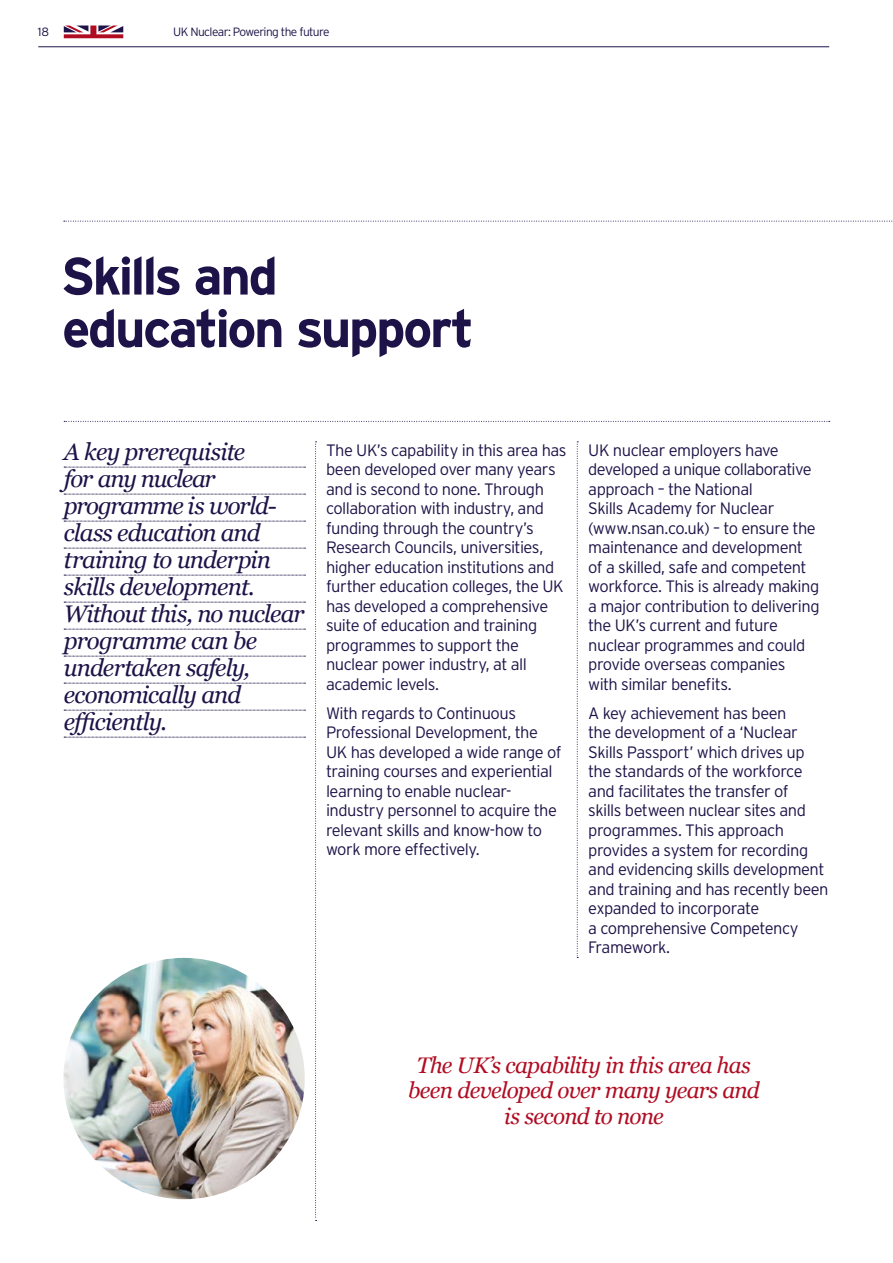
<style>
.page{position:relative;width:893px;height:1263px;background:#fff}
.page>*{position:absolute;margin:0;border:0;box-sizing:border-box;transform-origin:0 0}
.Page_Heading_35_37pt{font:700 52.5px "Interstate";letter-spacing:-.05em;color:#1e1348}
.Standfirst_16_18pt_l{font:italic 24px "Georgia";letter-spacing:-.035em;color:#1e1348}
.t1{font:italic 22.5px/25.5px "Georgia";letter-spacing:-.035em;color:#b00d23;text-align:center}
.Body_Text_11_13pt{font:300 16.5px/19.5px "Interstate";letter-spacing:-.03em;color:#1e1348}
.t2{font:300 12px "Interstate";letter-spacing:-.05em;color:#1e1348}
</style>
<div class="page">
<svg style="left:64px;top:221px;width:829px;height:1px"></svg>
<svg style="left:64px;top:421px;width:766px;height:1px"></svg>
<svg style="left:577px;top:441px;width:1px;height:517px"></svg>
<svg style="left:315px;top:441px;width:2px;height:780px"></svg>
<svg style="left:64px;top:467px;width:241px;height:1px"></svg>
<svg style="left:64px;top:494px;width:241px;height:1px"></svg>
<svg style="left:64px;top:521px;width:241px;height:1px"></svg>
<svg style="left:64px;top:548px;width:241px;height:1px"></svg>
<svg style="left:64px;top:575px;width:241px;height:1px"></svg>
<svg style="left:64px;top:602px;width:241px;height:1px"></svg>
<svg style="left:64px;top:629px;width:241px;height:1px"></svg>
<svg style="left:64px;top:656px;width:241px;height:1px"></svg>
<svg style="left:64px;top:683px;width:241px;height:1px"></svg>
<svg style="left:64px;top:710px;width:241px;height:1px"></svg>
<svg style="left:64px;top:737px;width:241px;height:1px"></svg>
<img style="left:63px;top:958px;width:242px;height:241px;border-radius:121px">
<svg style="left:64px;top:26px;width:59px;height:12px"></svg>
<hr style="left:38px;top:47px;width:791px;height:1px;background:#1e1348">
<p class="t2" style="left:38px;top:26px;width:13px">18</p>
<p class="t2" style="left:173px;top:26px;width:158px">UK Nuclear: Powering the future</p>
<p class="Page_Heading_35_37pt" style="left:61px;top:247px;width:219px">Skills and</p>
<p class="Page_Heading_35_37pt" style="left:62px;top:299px;width:413px">education support</p>
<p class="Standfirst_16_18pt_l" style="left:64px;top:435px;width:183px">A key prerequisite</p>
<p class="Standfirst_16_18pt_l" style="left:64px;top:462px;width:153px">for any nuclear</p>
<p class="Standfirst_16_18pt_l" style="left:64px;top:489px;width:215px">programme is world-</p>
<p class="Standfirst_16_18pt_l" style="left:64px;top:516px;width:198px">class education and</p>
<p class="Standfirst_16_18pt_l" style="left:64px;top:543px;width:209px">training to underpin</p>
<p class="Standfirst_16_18pt_l" style="left:64px;top:570px;width:192px">skills development.</p>
<p class="Standfirst_16_18pt_l" style="left:64px;top:597px;width:242px">Without this, no nuclear</p>
<p class="Standfirst_16_18pt_l" style="left:64px;top:624px;width:195px">programme can be</p>
<p class="Standfirst_16_18pt_l" style="left:64px;top:651px;width:188px">undertaken safely,</p>
<p class="Standfirst_16_18pt_l" style="left:64px;top:678px;width:179px">economically and</p>
<p class="Standfirst_16_18pt_l" style="left:64px;top:705px;width:105px">efficiently.</p>
<p class="Body_Text_11_13pt" style="left:326px;top:440px;width:242px">The UK’s capability in this area has been developed over many years and is second to none. Through collaboration with industry, and funding through the country’s<br>Research Councils, universities, higher education institutions and further education colleges, the UK has developed a comprehensive suite of education and training programmes to support the nuclear power industry, at all academic levels.</p>
<p class="Body_Text_11_13pt" style="left:326px;top:703px;width:237px">With regards to Continuous<br>Professional Development, the<br>UK has developed a wide range of training courses and experiential learning to enable nuclear&shy;industry personnel to acquire the relevant skills and know-how to work more effectively.</p>
<p class="Body_Text_11_13pt" style="left:588px;top:440px;width:233px">UK nuclear employers have developed a unique collaborative approach – the National<br>Skills Academy for Nuclear (www.nsan.co.uk) – to ensure the maintenance and development of a skilled, safe and competent workforce. This is already making a major contribution to delivering the UK’s current and future nuclear programmes and could provide overseas companies<br>with similar benefits.</p>
<p class="Body_Text_11_13pt" style="left:588px;top:703px;width:242px">A key achievement has been<br>the development of a ‘Nuclear<br>Skills Passport’ which drives up the standards of the workforce and facilitates the transfer of<br>skills between nuclear sites and programmes. This approach provides a system for recording and evidencing skills development and training and has recently been expanded to incorporate<br>a comprehensive Competency<br>Framework.</p>
<p class="t1" style="left:408px;top:1051px;width:353px">The UK’s capability in this area has been developed over many years and is second to none</p>
</div>
